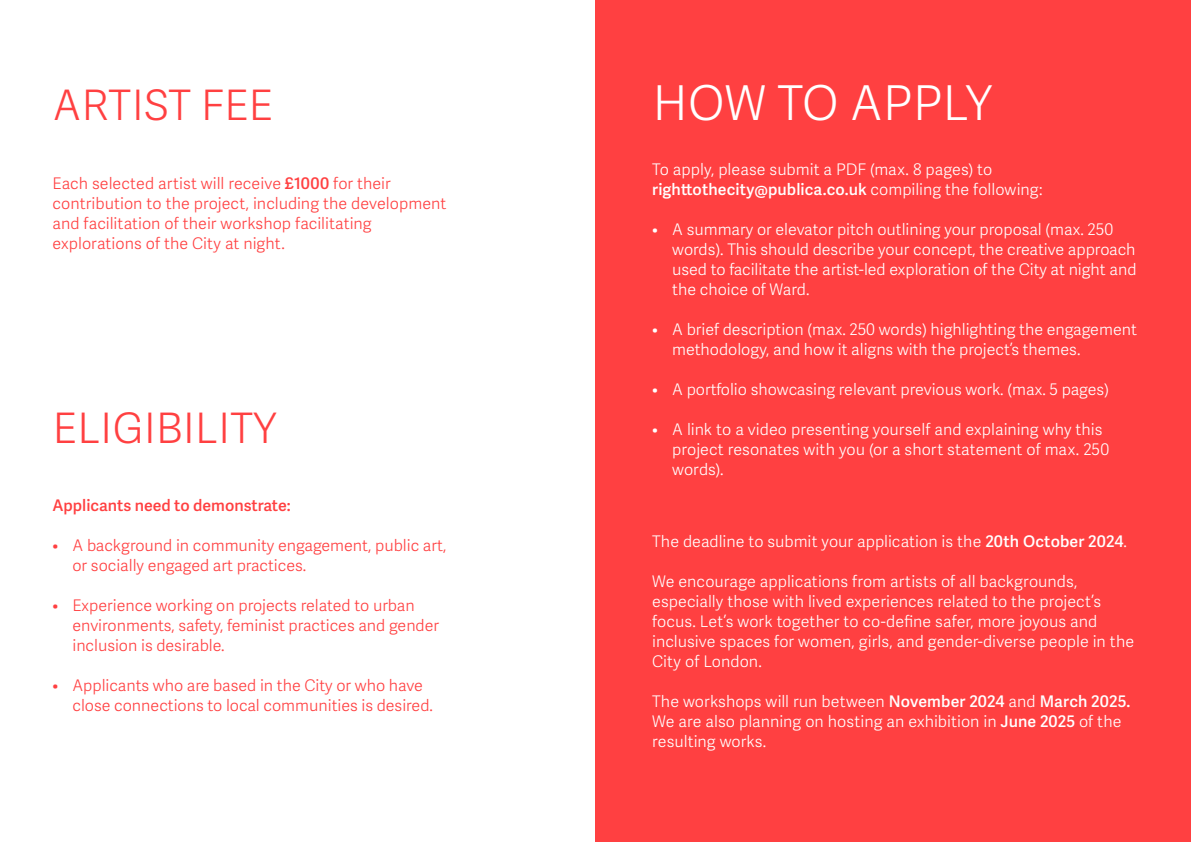
<style>
.page{position:relative;width:1191px;height:842px;background:#fff}
.page>*{position:absolute;margin:0;border:0;box-sizing:border-box;transform-origin:0 0}
.t1{font:300 48px "Adelle Sans";letter-spacing:.01em;color:#fff}
.t2{font:300 42px "Adelle Sans";letter-spacing:.01em;color:#ff4041}
.t3{font:300 16px/20px "Adelle Sans";color:#fff}
.t4{font:300 16px/20px "Adelle Sans";color:#ff4041}
.t5{font:600 16px "Adelle Sans";color:#ff4041}
.s1{font-weight:600}
</style>
<div class="page">
<div style="left:595px;top:0;width:596px;height:842px;background:#ff4041"></div>
<h2 class="t2" style="left:53px;top:81px;width:222px">ARTIST FEE</h2>
<p class="t4" style="left:52px;top:174px;width:395px">Each selected artist will receive <span class="s1">£1000</span> for their contribution to the project, including the development and facilitation of their workshop facilitating explorations of the City at night.</p>
<h2 class="t2" style="left:53px;top:403px;width:225px">ELIGIBILITY</h2>
<p class="t5" style="left:52px;top:496px;width:240px">Applicants need to demonstrate:</p>
<p class="t4" style="left:72px;top:536px;width:375px;text-indent:-20px">• A background in community engagement, public art, or socially engaged art practices.</p>
<p class="t4" style="left:72px;top:596px;width:368px;text-indent:-20px">• Experience working on projects related to urban environments, safety, feminist practices and gender inclusion is desirable.</p>
<p class="t4" style="left:72px;top:676px;width:362px;text-indent:-20px">• Applicants who are based in the City or who have close connections to local communities is desired.</p>
<h1 class="t1" style="left:652px;top:75px;width:341px">HOW TO APPLY</h1>
<p class="t3" style="left:652px;top:160px;width:392px">To apply, please submit a PDF (max. 8 pages) to <span class="s1">righttothecity@publica.co.uk</span> compiling the following:</p>
<p class="t3" style="left:672px;top:220px;width:466px;text-indent:-20px">• A summary or elevator pitch outlining your proposal (max. 250 words). This should describe your concept, the creative approach used to facilitate the artist-led exploration of the City at night and the choice of Ward.</p>
<p class="t3" style="left:672px;top:320px;width:466px;text-indent:-20px">• A brief description (max. 250 words) highlighting the engagement methodology, and how it aligns with the project’s themes.</p>
<p class="t3" style="left:652px;top:380px;width:458px">• A portfolio showcasing relevant previous work. (max. 5 pages)</p>
<p class="t3" style="left:672px;top:420px;width:438px;text-indent:-20px">• A link to a video presenting yourself and explaining why this project resonates with you (or a short statement of max. 250 words).</p>
<p class="t3" style="left:652px;top:532px;width:476px">The deadline to submit your application is the <span class="s1">20th October 2024</span>.</p>
<p class="t3" style="left:652px;top:572px;width:483px">We encourage applications from artists of all backgrounds, especially those with lived experiences related to the project’s focus. Let’s work together to co-define safer, more joyous and inclusive spaces for women, girls, and gender-diverse people in the City of London.</p>
<p class="t3" style="left:652px;top:692px;width:480px">The workshops will run between <span class="s1">November 2024</span> and <span class="s1">March 2025.<br></span>We are also planning on hosting an exhibition in <span class="s1">June 2025</span> of the resulting works.</p>
</div>
